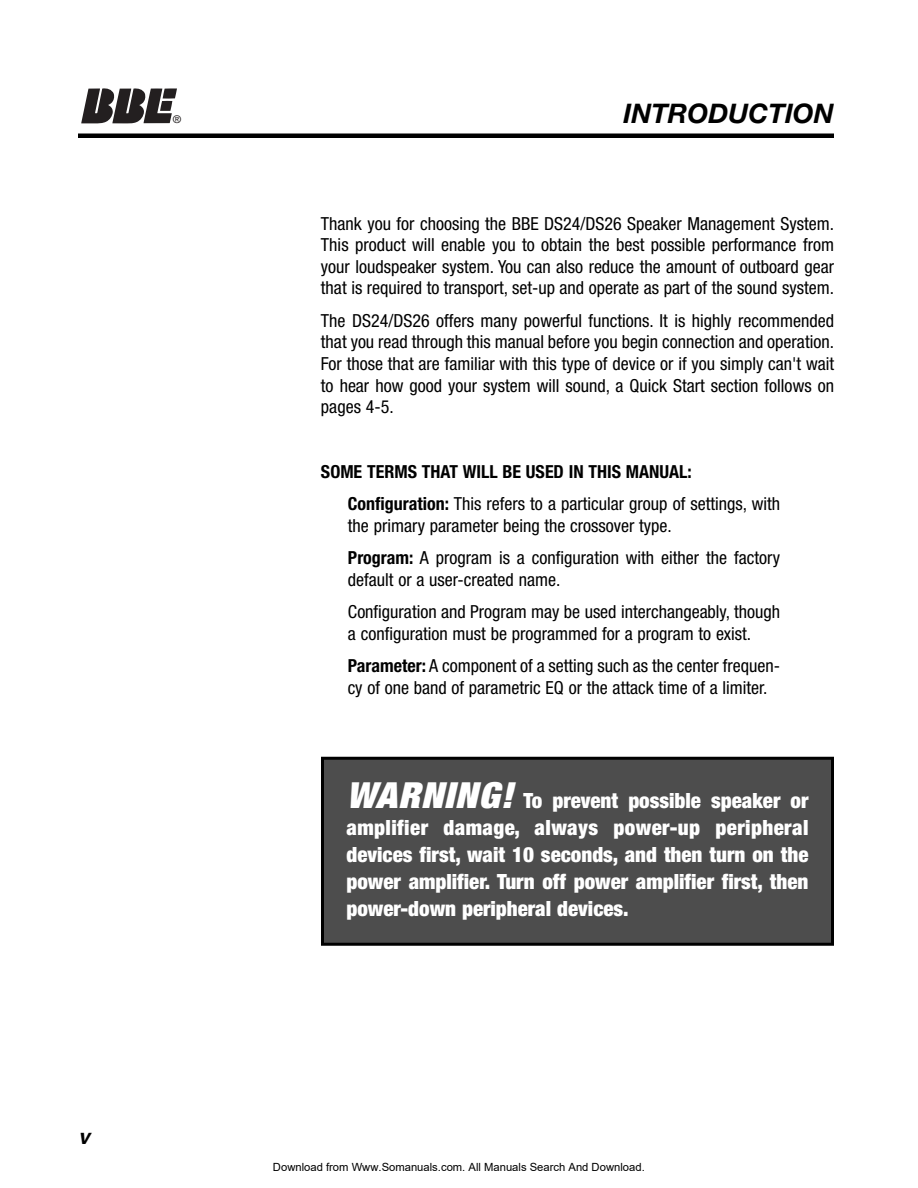
<style>
.page{position:relative;width:918px;height:1188px;background:#fff}
.page>*{position:absolute;margin:0;border:0;box-sizing:border-box;transform-origin:0 0}
.t1{font:italic 700 27px "Helvetica Neue";color:#000}
.t2{font:900 condensed 21px/27px "Helvetica Neue";color:#fff;text-align:justify}
.t3{font:italic 700 21px "Helvetica";color:#000}
.t4{font:condensed 18px/21.6px "Helvetica Neue";color:#000}
.t5{font:700 condensed 18px/32.4px "Helvetica Neue";color:#000}
.t6{font:11.25px "Arial";color:#000}
.t7{font:10.65px "Helvetica";color:#231f20}
.s1{font-weight:400}
.s2{font-weight:700}
.s3{font-style:italic;font-stretch:expanded;font-size:36px}
</style>
<div class="page">
<hr style="left:78px;top:134px;width:756px;height:4px;background:#000">
<svg style="left:81px;top:88px;width:96px;height:36px"></svg>
<div style="left:324px;top:760px;width:507px;height:183px;background:#4d4d4d"></div>
<div style="left:321px;top:757px;width:513px;height:189px;border:3px solid #000"></div>
<p class="t7" style="left:173px;top:116px;width:9px">®</p>
<p class="t3" style="left:78px;top:1129px;width:17px">v</p>
<h1 class="t1" style="left:624px;top:104px;width:212px">INTRODUCTION</h1>
<p class="t4" style="left:321px;top:214px;width:515px;text-align:justify">Thank you for choosing the BBE DS24/DS26 Speaker Management System.<br>This product will enable you to obtain the best possible performance from your loudspeaker system. You can also reduce the amount of outboard gear that is required to transport, set-up and operate as part of the sound system.</p>
<p class="t4" style="left:321px;top:311px;width:515px;text-align:justify">The DS24/DS26 offers many powerful functions. It is highly recommended that you read through this manual before you begin connection and operation.<br>For those that are familiar with this type of device or if you simply can't wait to hear how good your system will sound, a Quick Start section follows on pages 4-5.</p>
<p class="t5" style="left:348px;top:457px;width:434px;text-indent:-27px">SOME TERMS THAT WILL BE USED IN THIS MANUAL:<br>Configuration: <span class="s1">This refers to a particular group of settings, with</span></p>
<p class="t4" style="left:348px;top:511px;width:434px;line-height:32.4px">the primary parameter being the crossover type.<br><span class="s2">Program:</span> A program is a configuration with either the factory</p>
<p class="t4" style="left:348px;top:565px;width:434px;line-height:32.4px">default or a user-created name.<br>Configuration and Program may be used interchangeably, though</p>
<p class="t4" style="left:348px;top:619px;width:434px;line-height:32.4px">a configuration must be programmed for a program to exist.<br><span class="s2">Parameter:</span> A component of a setting such as the center frequen-</p>
<p class="t4" style="left:348px;top:678px;width:421px">cy of one band of parametric EQ or the attack time of a limiter.</p>
<p class="t2" style="left:346px;top:789px;width:464px"><span class="s3">WARNING!</span> To prevent possible speaker or amplifier damage, always power-up peripheral devices first, wait 10 seconds, and then turn on the power amplifier. Turn off power amplifier first, then power-down peripheral devices.</p>
<p class="t6" style="left:273px;top:1160px;width:373px">Download from Www.Somanuals.com. All Manuals Search And Download.</p>
</div>
